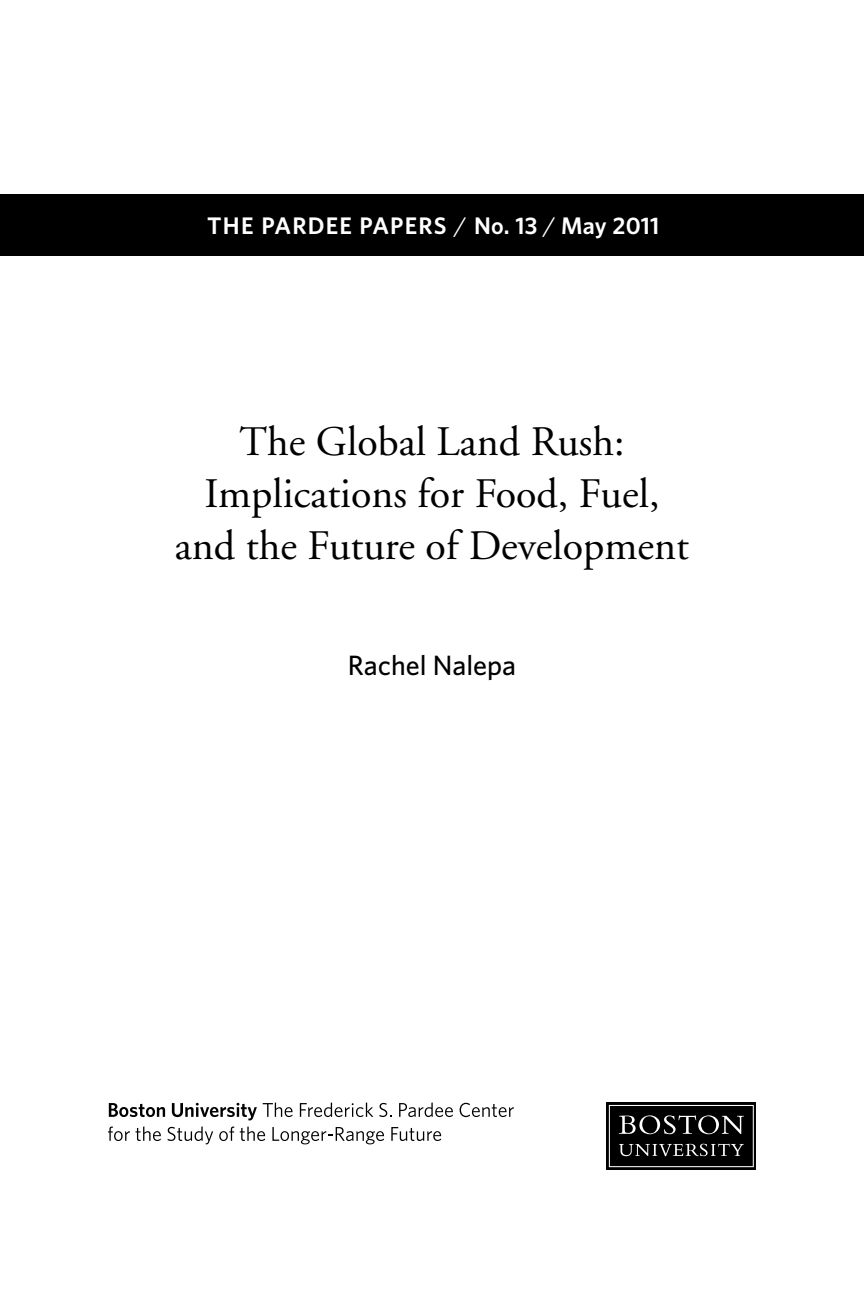
<style>
.page{position:relative;width:864px;height:1296px;background:#fff}
.page>*{position:absolute;margin:0;border:0;box-sizing:border-box;transform-origin:0 0}
.t1{font:42px/52px "Adobe Garamond";color:#000;text-align:center}
.t2{font:500 28px "Whitney";color:#000}
.t3{font:600 24px "Whitney";letter-spacing:.01em;color:#fff}
.s1{font-weight:400}
</style>
<div class="page">
<svg style="left:606px;top:1102px;width:150px;height:68px"></svg>
<svg style="left:609px;top:1105px;width:145px;height:62px;background:#262626"></svg>
<svg style="left:109px;top:1103px;width:56px;height:14px"></svg>
<svg style="left:172px;top:1103px;width:85px;height:17px"></svg>
<svg style="left:263px;top:1103px;width:30px;height:14px"></svg>
<svg style="left:300px;top:1102px;width:73px;height:15px"></svg>
<svg style="left:379px;top:1103px;width:12px;height:14px"></svg>
<svg style="left:399px;top:1103px;width:54px;height:14px"></svg>
<svg style="left:460px;top:1103px;width:54px;height:14px"></svg>
<svg style="left:108px;top:1127px;width:22px;height:14px"></svg>
<svg style="left:136px;top:1126px;width:25px;height:15px"></svg>
<svg style="left:168px;top:1126px;width:45px;height:18px"></svg>
<svg style="left:219px;top:1127px;width:15px;height:14px"></svg>
<svg style="left:240px;top:1126px;width:25px;height:15px"></svg>
<svg style="left:272px;top:1127px;width:112px;height:17px"></svg>
<svg style="left:391px;top:1127px;width:50px;height:14px"></svg>
<div style="left:0;top:194px;width:864px;height:61px;background:#000"></div>
<p class="t3" style="left:207px;top:211px;width:454px">The PARDEE PAPERS <span class="s1">/</span> No. 13 <span class="s1">/</span> May 2011</p>
<p class="t1" style="left:175px;top:417px;width:516px">The Global Land Rush:<br>Implications for Food, Fuel, and the Future of Development</p>
<p class="t2" style="left:348px;top:649px;width:170px">Rachel Nalepa</p>
</div>
